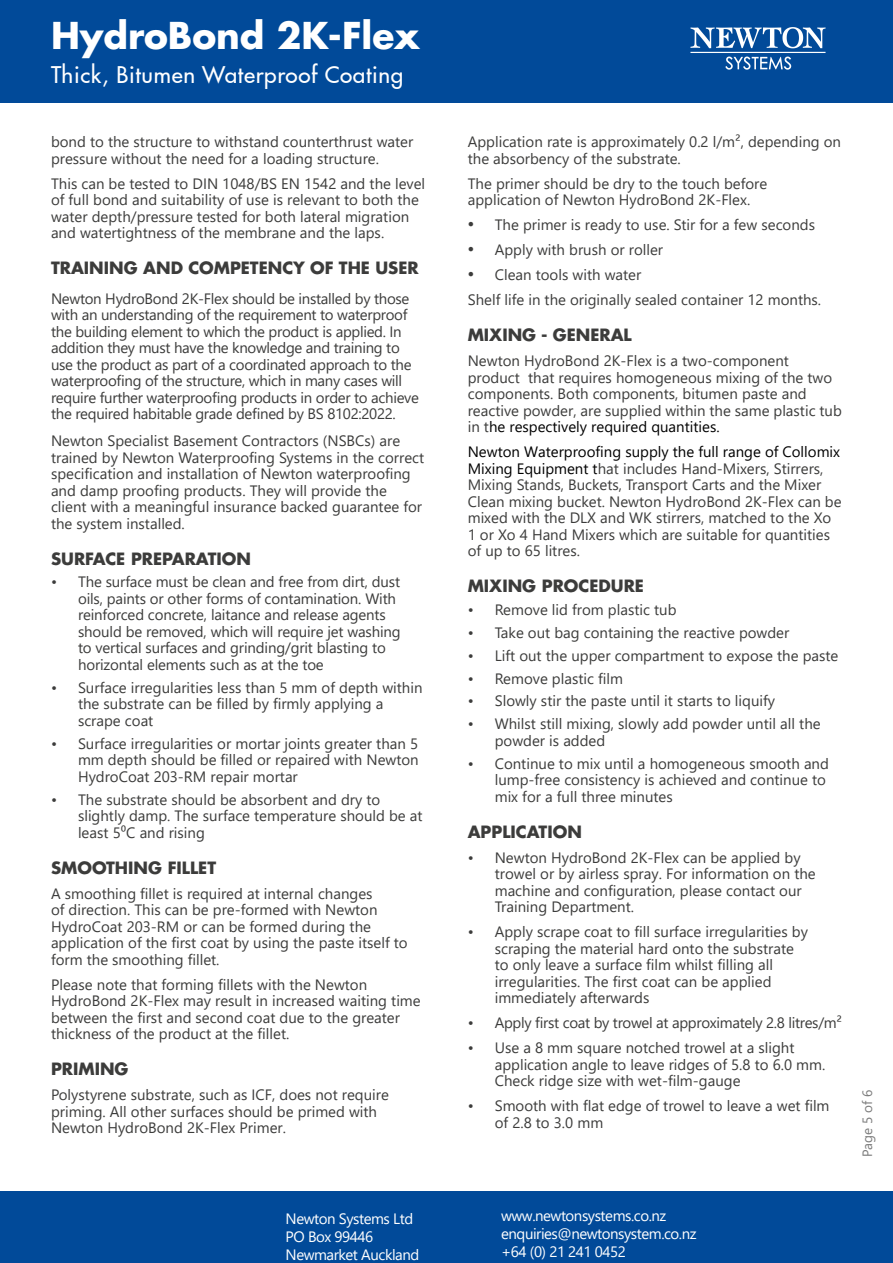
<style>
.page{position:relative;width:893px;height:1263px;background:#fff}
.page>*{position:absolute;margin:0;border:0;box-sizing:border-box;transform-origin:0 0}
.t1{font:700 36px "Futura LT Pro";color:#fff}
.t2{font:500 22.5px "Futura LT Pro";letter-spacing:.03em;color:#fff}
.t3{font:700 16.5px "Futura LT Pro";color:#3c3c3b}
.t4{font:15px/16.5px "Segoe UI";color:#3c3c3b}
.t5{font:15px/16.5px "Segoe UI";letter-spacing:-.02em;color:#3c3c3b}
.t6{font:15px/18px "Segoe UI";letter-spacing:-.03em;color:#fff}
.t7{font:13.5px "Segoe UI";color:#7b7b7b}
.s1{font-family:"Times New Roman";font-size:18px}
.s2{color:#000}
</style>
<div class="page">
<div style="left:0;top:0;width:893px;height:103px;background:#014a99"></div>
<div style="left:0;top:1191px;width:893px;height:72px;background:#014a99"></div>
<img style="left:690px;top:27px;width:136px;height:43px">
<h1 class="t1" style="left:51px;top:8px;width:370px">HydroBond 2K-Flex</h1>
<h2 class="t2" style="left:51px;top:58px;width:354px">Thick, Bitumen Waterproof Coating</h2>
<p class="t4" style="left:51px;top:132px;width:364px">bond to the structure to withstand counterthrust water pressure without the need for a loading structure.</p>
<p class="t4" style="left:51px;top:174px;width:376px">This can be tested to DIN 1048/BS EN 1542 and the level of full bond and suitability of use is relevant to both the water depth/pressure tested for both lateral migration and watertightness of the membrane and the laps.</p>
<p class="t3" style="left:51px;top:255px;width:369px">TRAINING AND COMPETENCY OF THE USER</p>
<p class="t5" style="left:51px;top:289px;width:369px">Newton HydroBond 2K-Flex should be installed by those with an understanding of the requirement to waterproof the building element to which the product is applied. In addition they must have the knowledge and training to use the product as part of a coordinated approach to the waterproofing of the structure, which in many cases will require further waterproofing products in order to achieve the required habitable grade defined by BS 8102:2022.</p>
<p class="t4" style="left:51px;top:431px;width:375px">Newton Specialist Basement Contractors (NSBCs) are trained by Newton Waterproofing Systems in the correct specification and installation of Newton waterproofing and damp proofing products. They will provide the client with a meaningful insurance backed guarantee for the system installed.</p>
<p class="t3" style="left:51px;top:546px;width:202px">SURFACE PREPARATION</p>
<p class="t4" style="left:78px;top:572px;width:324px;text-indent:-27px">• The surface must be clean and free from dirt, dust oils, paints or other forms of contamination. With reinforced concrete, laitance and release agents should be removed, which will require jet washing to vertical surfaces and grinding/grit blasting to horizontal elements such as at the toe</p>
<p class="t4" style="left:78px;top:678px;width:346px;text-indent:-27px">• Surface irregularities less than 5 mm of depth within the substrate can be filled by firmly applying a scrape coat</p>
<p class="t4" style="left:78px;top:734px;width:342px;text-align:justify;text-indent:-27px">• Surface irregularities or mortar joints greater than 5 mm depth should be filled or repaired with Newton HydroCoat 203-RM repair mortar</p>
<p class="t4" style="left:78px;top:790px;width:346px;text-indent:-27px">• The substrate should be absorbent and dry to slightly damp. The surface temperature should be at least 5⁰C and rising</p>
<p class="t3" style="left:51px;top:855px;width:167px">SMOOTHING FILLET</p>
<p class="t4" style="left:51px;top:884px;width:358px">A smoothing fillet is required at internal changes<br>of direction. This can be pre-formed with Newton HydroCoat 203-RM or can be formed during the application of the first coat by using the paste itself to form the smoothing fillet.</p>
<p class="t4" style="left:51px;top:975px;width:371px">Please note that forming fillets with the Newton HydroBond 2K-Flex may result in increased waiting time between the first and second coat due to the greater thickness of the product at the fillet.</p>
<p class="t3" style="left:51px;top:1056px;width:79px">PRIMING</p>
<p class="t4" style="left:51px;top:1085px;width:339px">Polystyrene substrate, such as ICF, does not require priming. All other surfaces should be primed with<br>Newton HydroBond 2K-Flex Primer.</p>
<p class="t4" style="left:468px;top:132px;width:375px">Application rate is approximately 0.2 l/m², depending on the absorbency of the substrate.</p>
<p class="t4" style="left:468px;top:174px;width:301px">The primer should be dry to the touch before application of Newton HydroBond 2K-Flex.</p>
<p class="t4" style="left:468px;top:215px;width:349px"><span class="s1">•</span> The primer is ready to use. Stir for a few seconds</p>
<p class="t4" style="left:468px;top:240px;width:197px"><span class="s1">•</span> Apply with brush or roller</p>
<p class="t4" style="left:468px;top:261px;width:355px;line-height:25px"><span class="s1">•</span> Clean tools with water<br>Shelf life in the originally sealed container 12 months.</p>
<p class="t3" style="left:468px;top:322px;width:166px">MIXING - GENERAL</p>
<p class="t4" style="left:468px;top:351px;width:376px">Newton HydroBond 2K-Flex is a two-component product that requires homogeneous mixing of the two components. Both components, bitumen paste and reactive powder, are supplied within the same plastic tub in t<span class="s2">he respectively required quantities.</span></p>
<p class="t4" style="left:468px;top:442px;width:375px"><span class="s2">Newton Waterproofing supply the full range of Collomix Mixing Equipment t</span>hat includes Hand-Mixers, Stirrers, Mixing Stands, Buckets, Transport Carts and the Mixer Clean mixing bucket. Newton HydroBond 2K-Flex can be mixed with the DLX and WK stirrers, matched to the Xo 1 or Xo 4 Hand Mixers which are suitable for quantities of up to 65 litres.</p>
<p class="t3" style="left:468px;top:573px;width:178px">MIXING PROCEDURE</p>
<p class="t4" style="left:468px;top:600px;width:210px">• Remove lid from plastic tub</p>
<p class="t4" style="left:468px;top:623px;width:323px">• Take out bag containing the reactive powder</p>
<p class="t4" style="left:468px;top:646px;width:372px">• Lift out the upper compartment to expose the paste</p>
<p class="t4" style="left:468px;top:669px;width:157px">• Remove plastic film</p>
<p class="t4" style="left:468px;top:691px;width:309px">• Slowly stir the paste until it starts to liquify</p>
<p class="t4" style="left:495px;top:714px;width:327px;text-indent:-27px">• Whilst still mixing, slowly add powder until all the powder is added</p>
<p class="t4" style="left:495px;top:754px;width:336px;text-indent:-27px">• Continue to mix until a homogeneous smooth and lump-free consistency is achieved and continue to mix for a full three minutes</p>
<p class="t3" style="left:468px;top:819px;width:116px">APPLICATION</p>
<p class="t4" style="left:495px;top:848px;width:323px;text-indent:-27px">• Newton HydroBond 2K-Flex can be applied by trowel or by airless spray. For information on the machine and configuration, please contact our Training Department.</p>
<p class="t4" style="left:495px;top:922px;width:315px;text-indent:-27px">• Apply scrape coat to fill surface irregularities by scraping the material hard onto the substrate to only leave a surface film whilst filling all irregularities. The first coat can be applied immediately afterwards</p>
<p class="t5" style="left:468px;top:1013px;width:376px">• Apply first coat by trowel at approximately 2.8 litres/m²</p>
<p class="t4" style="left:495px;top:1038px;width:332px;text-indent:-27px">• Use a 8 mm square notched trowel at a slight application angle to leave ridges of 5.8 to 6.0 mm.<br>Check ridge size with wet-film-gauge</p>
<p class="t4" style="left:495px;top:1096px;width:336px;text-indent:-27px">• Smooth with flat edge of trowel to leave a wet film of 2.8 to 3.0 mm</p>
<p class="t7" style="left:854px;top:1157px;width:68px;rotate:-90deg">Page 5 of 6</p>
<p class="t6" style="left:286px;top:1209px;width:135px">Newton Systems Ltd<br>PO Box 99446<br>Newmarket Auckland</p>
<p class="t6" style="left:501px;top:1206px;width:197px">www.newtonsystems.co.nz enquiries@newtonsystem.co.nz +64 (0) 21 241 0452</p>
</div>
